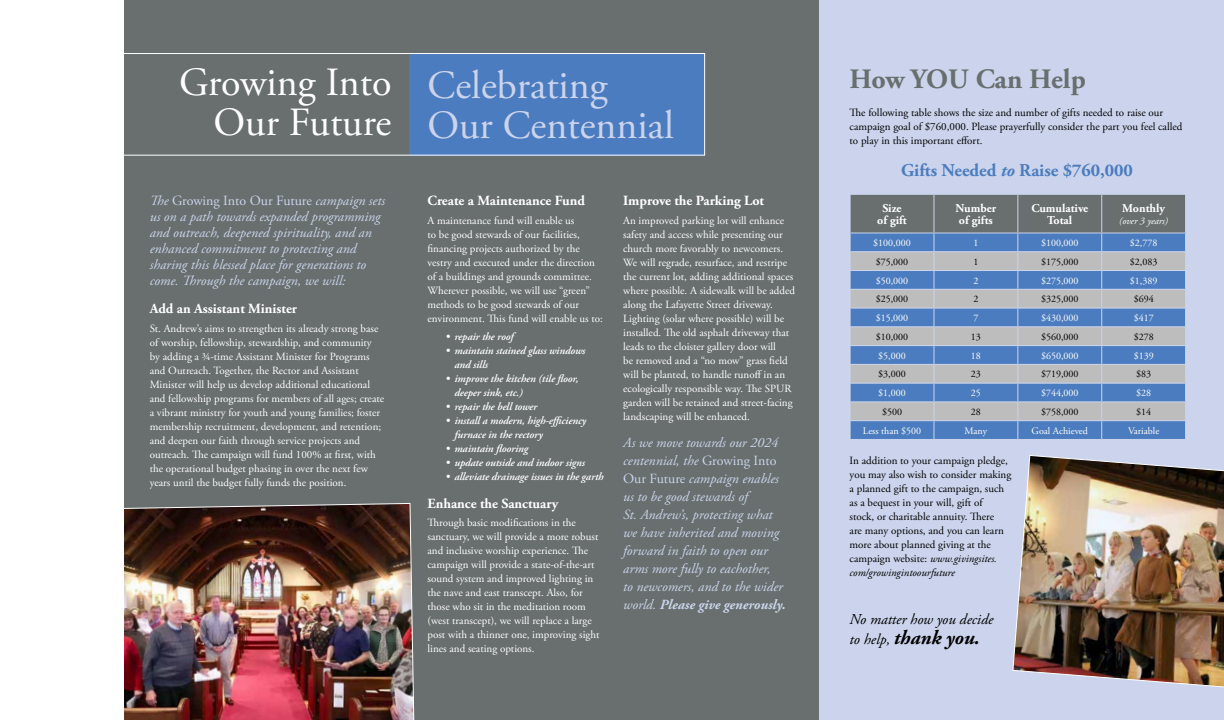
<style>
.page{position:relative;width:1224px;height:720px;background:#fff}
.page>*{position:absolute;margin:0;border:0;box-sizing:border-box;transform-origin:0 0}
.t1{font:40px/40px "Adobe Garamond Pro";color:#cbd4ec}
.t2{font:40px/40px "Adobe Garamond Pro";color:#fff;text-align:right}
.t3{font:700 28px "Adobe Garamond Pro";letter-spacing:-.01em;color:#686f6e}
.t4{font:italic 700 20px "Adobe Garamond Pro";color:#000}
.t5{font:700 18px "Adobe Garamond Pro";color:#4b7cbf}
.t6{font:italic 15px "Adobe Garamond Pro";color:#000}
.t7{font:italic 14px/18px "Adobe Garamond Pro";color:#cbd4ec}
.t8{font:700 14px "Adobe Garamond Pro";color:#fff}
.t9{font:700 12px/12px "Adobe Garamond Pro";color:#fff;text-align:center}
.t10{font:11px/14px "Adobe Garamond Pro";color:#fff}
.t11{font:11px/14px "Adobe Garamond Pro";color:#000}
.t12{font:italic 600 11px/14px "Adobe Garamond Pro";letter-spacing:-.01em;color:#fff}
.t13{font:10px "Adobe Garamond Pro";color:#fff}
.t14{font:10px "Adobe Garamond Pro";color:#000}
.t15{font:italic 10px "Adobe Garamond Pro";color:#fff}
.s1{font-style:normal}
.s2{font-weight:700}
.s3{font-style:italic}
.s4{font-weight:400;font-size:15px}
</style>
<div class="page">
<div style="left:819px;top:0;width:405px;height:720px;background:#cbd4ec"></div>
<div style="left:0;top:0;width:819px;height:720px;background:#686f6e"></div>
<div style="left:410px;top:53px;width:295px;height:102px;background:#4b7cbf"></div>
<svg style="left:850px;top:194px;width:336px;height:245px;background:#8097b5"></svg>
<div style="left:115px;top:53px;width:590px;height:102px;border:1px solid #fff"></div>
<img style="left:1012px;top:455px;width:212px;height:233px">
<img style="left:124px;top:503px;width:291px;height:217px">
<div style="left:0;top:0;width:124px;height:720px;background:#fff"></div>
<h1 class="t2" style="left:179px;top:64px;width:214px">Growing Into<br>Our Future</h1>
<h1 class="t1" style="left:428px;top:67px;width:248px">Celebrating<br>Our Centennial</h1>
<p class="t7" style="left:150px;top:193px;width:237px;line-height:16px">The <span class="s1">Growing Into Our Future</span> campaign sets us on a path towards expanded programming and outreach, deepened spirituality, and an enhanced commitment to protecting and sharing this blessed place for generations to come. Through the campaign, we will:</p>
<p class="t8" style="left:150px;top:301px;width:149px">Add an Assistant Minister</p>
<p class="t10" style="left:150px;top:322px;width:236px">St. Andrew’s aims to strengthen its already strong base of worship, fellowship, stewardship, and community by adding a ¾-time Assistant Minister for Programs and Outreach. Together, the Rector and Assistant Minister will help us develop additional educational and fellowship programs for members of all ages; create a vibrant ministry for youth and young families; foster membership recruitment, development, and retention; and deepen our faith through service projects and outreach. The campaign will fund 100% at first, with the operational budget phasing in over the next few years until the budget fully funds the position.</p>
<p class="t8" style="left:428px;top:193px;width:159px">Create a Maintenance Fund</p>
<p class="t10" style="left:428px;top:214px;width:177px">A maintenance fund will enable us<br>to be good stewards of our facilities, financing projects authorized by the vestry and executed under the direction of a buildings and grounds committee.<br>Wherever possible, we will use “green” methods to be good stewards of our environment. This fund will enable us to:</p>
<p class="t12" style="left:445px;top:330px;width:70px">• repair the roof</p>
<p class="t12" style="left:454px;top:344px;width:132px;text-indent:-9px">• maintain stained glass windows and sills</p>
<p class="t12" style="left:454px;top:372px;width:126px;text-indent:-9px">• improve the kitchen (tile floor, deeper sink, etc.)</p>
<p class="t12" style="left:445px;top:400px;width:93px">• repair the bell tower</p>
<p class="t12" style="left:454px;top:414px;width:133px;text-indent:-9px">• install a modern, high-efficiency furnace in the rectory</p>
<p class="t12" style="left:445px;top:442px;width:84px">• maintain flooring</p>
<p class="t12" style="left:445px;top:456px;width:141px">• update outside and indoor signs</p>
<p class="t12" style="left:445px;top:470px;width:160px">• alleviate drainage issues in the garth</p>
<p class="t8" style="left:428px;top:495px;width:132px">Enhance the Sanctuary</p>
<p class="t10" style="left:428px;top:516px;width:173px">Through basic modifications in the sanctuary, we will provide a more robust and inclusive worship experience. The campaign will provide a state-of-the-art sound system and improved lighting in the nave and east transcept. Also, for those who sit in the meditation room (west transcept), we will replace a large post with a thinner one, improving sight lines and seating options.</p>
<p class="t8" style="left:623px;top:193px;width:142px">Improve the Parking Lot</p>
<p class="t10" style="left:623px;top:214px;width:173px">An improved parking lot will enhance safety and access while presenting our church more favorably to newcomers.<br>We will regrade, resurface, and restripe the current lot, adding additional spaces where possible. A sidewalk will be added along the Lafayette Street driveway.<br>Lighting (solar where possible) will be installed. The old asphalt driveway that leads to the cloister gallery door will<br>be removed and a “no mow” grass field will be planted, to handle runoff in an ecologically responsible way. The SPUR garden will be retained and street-facing landscaping will be enhanced.</p>
<p class="t7" style="left:623px;top:434px;width:164px">As we move towards our 2024 centennial, the <span class="s1">Growing Into<br>Our Future</span> campaign enables us to be good stewards of<br>St. Andrew’s, protecting what we have inherited and moving forward in faith to open our arms more fully to eachother,<br>to newcomers, and to the wider world. <span class="s2">Please give generously.</span></p>
<h2 class="t3" style="left:850px;top:63px;width:238px">How YOU Can Help</h2>
<p class="t11" style="left:850px;top:106px;width:334px">The following table shows the size and number of gifts needed to raise our campaign goal of $760,000. Please prayerfully consider the part you feel called to play in this important effort.</p>
<h3 class="t5" style="left:901px;top:160px;width:233px">Gifts Needed <span class="s3">to</span> Raise $760,000</h3>
<p class="t9" style="left:877px;top:202px;width:31px">Size of gift</p>
<p class="t9" style="left:956px;top:202px;width:42px;text-align:left">Number of gifts</p>
<p class="t9" style="left:1031px;top:202px;width:58px">Cumulative<br>Total</p>
<p class="t9" style="left:1122px;top:202px;width:44px">Monthly</p>
<p class="t15" style="left:1119px;top:215px;width:50px">(over 3 years)</p>
<p class="t13" style="left:873px;top:237px;width:39px">$100,000</p>
<p class="t13" style="left:973px;top:237px;width:6px">1</p>
<p class="t13" style="left:1041px;top:237px;width:39px">$100,000</p>
<p class="t13" style="left:1130px;top:237px;width:29px">$2,778</p>
<p class="t14" style="left:876px;top:256px;width:34px">$75,000</p>
<p class="t14" style="left:973px;top:256px;width:6px">1</p>
<p class="t14" style="left:1041px;top:256px;width:39px">$175,000</p>
<p class="t14" style="left:1130px;top:256px;width:29px">$2,083</p>
<p class="t13" style="left:876px;top:274px;width:34px">$50,000</p>
<p class="t13" style="left:973px;top:274px;width:6px">2</p>
<p class="t13" style="left:1041px;top:274px;width:39px">$275,000</p>
<p class="t13" style="left:1130px;top:274px;width:29px">$1,389</p>
<p class="t14" style="left:876px;top:293px;width:34px">$25,000</p>
<p class="t14" style="left:973px;top:293px;width:6px">2</p>
<p class="t14" style="left:1041px;top:293px;width:39px">$325,000</p>
<p class="t14" style="left:1134px;top:293px;width:21px">$694</p>
<p class="t13" style="left:876px;top:312px;width:34px">$15,000</p>
<p class="t13" style="left:973px;top:312px;width:6px">7</p>
<p class="t13" style="left:1041px;top:312px;width:39px">$430,000</p>
<p class="t13" style="left:1134px;top:312px;width:21px">$417</p>
<p class="t14" style="left:876px;top:331px;width:34px">$10,000</p>
<p class="t14" style="left:971px;top:331px;width:11px">13</p>
<p class="t14" style="left:1041px;top:331px;width:39px">$560,000</p>
<p class="t14" style="left:1134px;top:331px;width:21px">$278</p>
<p class="t13" style="left:878px;top:349px;width:29px">$5,000</p>
<p class="t13" style="left:971px;top:349px;width:11px">18</p>
<p class="t13" style="left:1041px;top:349px;width:39px">$650,000</p>
<p class="t13" style="left:1134px;top:349px;width:21px">$139</p>
<p class="t14" style="left:878px;top:368px;width:29px">$3,000</p>
<p class="t14" style="left:971px;top:368px;width:11px">23</p>
<p class="t14" style="left:1041px;top:368px;width:39px">$719,000</p>
<p class="t14" style="left:1136px;top:368px;width:16px">$83</p>
<p class="t13" style="left:878px;top:387px;width:29px">$1,000</p>
<p class="t13" style="left:971px;top:387px;width:11px">25</p>
<p class="t13" style="left:1041px;top:387px;width:39px">$744,000</p>
<p class="t13" style="left:1136px;top:387px;width:16px">$28</p>
<p class="t14" style="left:882px;top:406px;width:21px">$500</p>
<p class="t14" style="left:971px;top:406px;width:11px">28</p>
<p class="t14" style="left:1041px;top:406px;width:39px">$758,000</p>
<p class="t14" style="left:1136px;top:406px;width:16px">$14</p>
<p class="t13" style="left:863px;top:425px;width:60px">Less than $500</p>
<p class="t13" style="left:965px;top:425px;width:24px">Many</p>
<p class="t13" style="left:1032px;top:425px;width:58px">Goal Achieved</p>
<p class="t13" style="left:1128px;top:425px;width:33px">Variable</p>
<p class="t11" style="left:850px;top:454px;width:163px">In addition to your campaign pledge, you may also wish to consider making a planned gift to the campaign, such as a bequest in your will, gift of<br>stock, or charitable annuity. There<br>are many options, and you can learn more about planned giving at the campaign website: <span class="s3">www.givingsites. com/growingintoourfuture</span></p>
<h3 class="t6" style="left:850px;top:610px;width:145px">No matter how you decide</h3>
<h3 class="t4" style="left:850px;top:626px;width:132px"><span class="s4">to help,</span> thank you.</h3>
</div>
